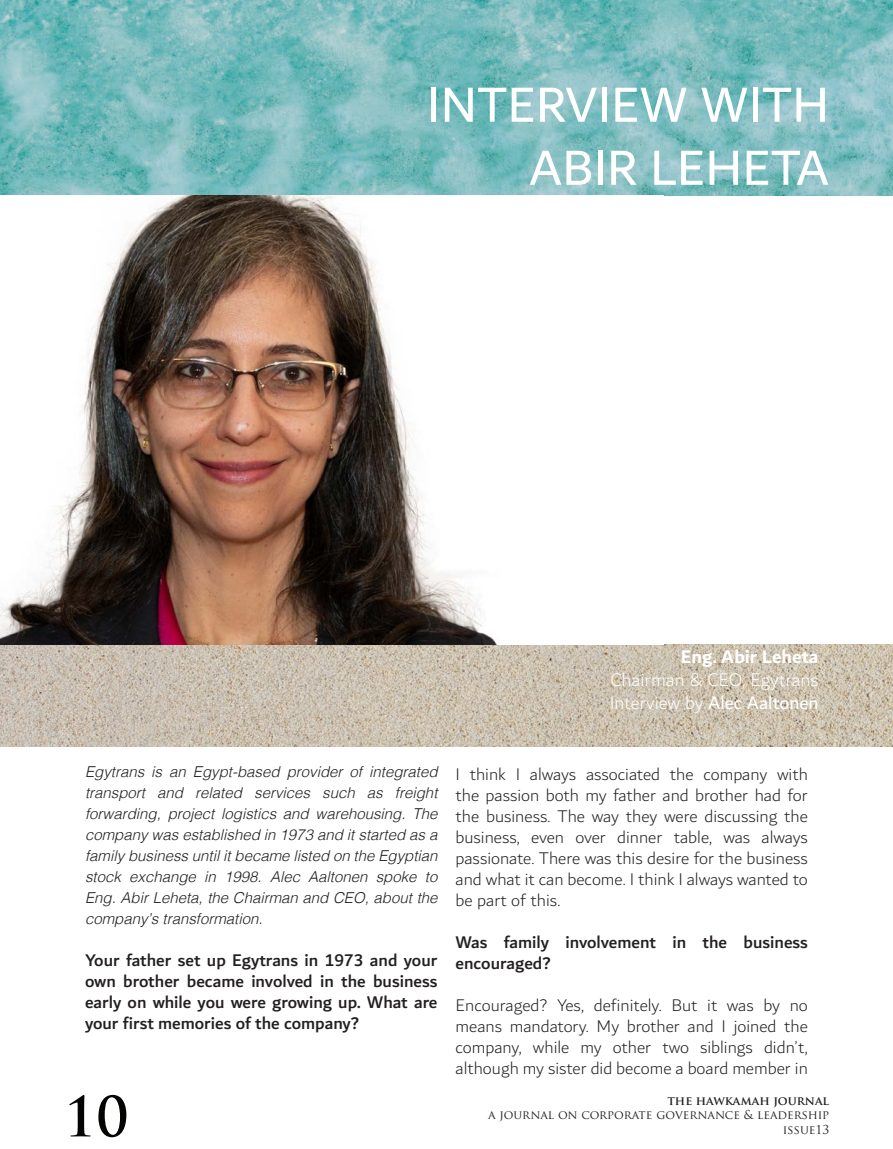
<style>
.page{position:relative;width:893px;height:1149px;background:#fff}
.page>*{position:absolute;margin:0;border:0;box-sizing:border-box;transform-origin:0 0}
.t1{font:700 54px "Trajan Pro";color:#040503}
.t2{font:52.5px "Dubai";color:#fff}
.t3{font:19.5px "Dubai";color:#fff}
.t4{font:300 19.5px "Dubai";color:#fff}
.t5{font:700 19.5px "Dubai";color:#fff}
.t6{font:300 18px/21px "Dubai";color:#231f20;text-align:justify}
.t7{font:500 18px/21px "Dubai";color:#231f20;text-align:justify}
.t8{font:italic 300 15px/21px "Helvetica";color:#231f20;text-align:justify}
.t9{font:12px "Trajan Pro";color:#231f20}
.t10{font:700 12px "Trajan Pro";color:#231f20}
.s1{font-weight:300}
</style>
<div class="page">
<svg style="left:0;top:0;width:893px;height:195px;background:#7bbcbe"></svg>
<svg style="left:0;top:644px;width:893px;height:102px;background:#c8bead"></svg>
<img style="left:0;top:195px;width:497px;height:449px">
<p class="t2" style="left:427px;top:73px;width:404px">INTERVIEW WITH</p>
<p class="t2" style="left:529px;top:136px;width:302px">ABIR LEHETA</p>
<p class="t5" style="left:681px;top:645px;width:139px">Eng. Abir Leheta</p>
<p class="t4" style="left:611px;top:664px;width:209px">Chairman &amp; CEO, Egytrans</p>
<p class="t3" style="left:610px;top:690px;width:210px"><span class="s1">Interview by</span> Alec Aaltonen</p>
<p class="t8" style="left:85px;top:759px;width:354px">Egytrans is an Egypt-based provider of integrated transport and related services such as freight forwarding, project logistics and warehousing. The company was established in 1973 and it started as a family business until it became listed on the Egyptian stock exchange in 1998. Alec Aaltonen spoke to Eng. Abir Leheta, the Chairman and CEO, about the company’s transformation.</p>
<p class="t7" style="left:85px;top:948px;width:354px">Your father set up Egytrans in 1973 and your own brother became involved in the business early on while you were growing up. What are your first memories of the company?</p>
<p class="t1" style="left:64px;top:1082px;width:66px">10</p>
<p class="t6" style="left:455px;top:763px;width:354px">I think I always associated the company with the passion both my father and brother had for the business. The way they were discussing the business, even over dinner table, was always passionate. There was this desire for the business and what it can become. I think I always wanted to be part of this.</p>
<p class="t7" style="left:455px;top:930px;width:354px">Was family involvement in the business encouraged?</p>
<p class="t6" style="left:455px;top:994px;width:354px">Encouraged? Yes, definitely. But it was by no means mandatory. My brother and I joined the company, while my other two siblings didn’t, although my sister did become a board member in</p>
<p class="t10" style="left:667px;top:1092px;width:163px">THE HAWKAMAH JOURNAL</p>
<p class="t9" style="left:488px;top:1106px;width:343px">A JOURNAL ON CORPORATE GOVERNANCE &amp; LEADERSHIP</p>
<p class="t9" style="left:783px;top:1121px;width:48px">ISSUE13</p>
</div>
